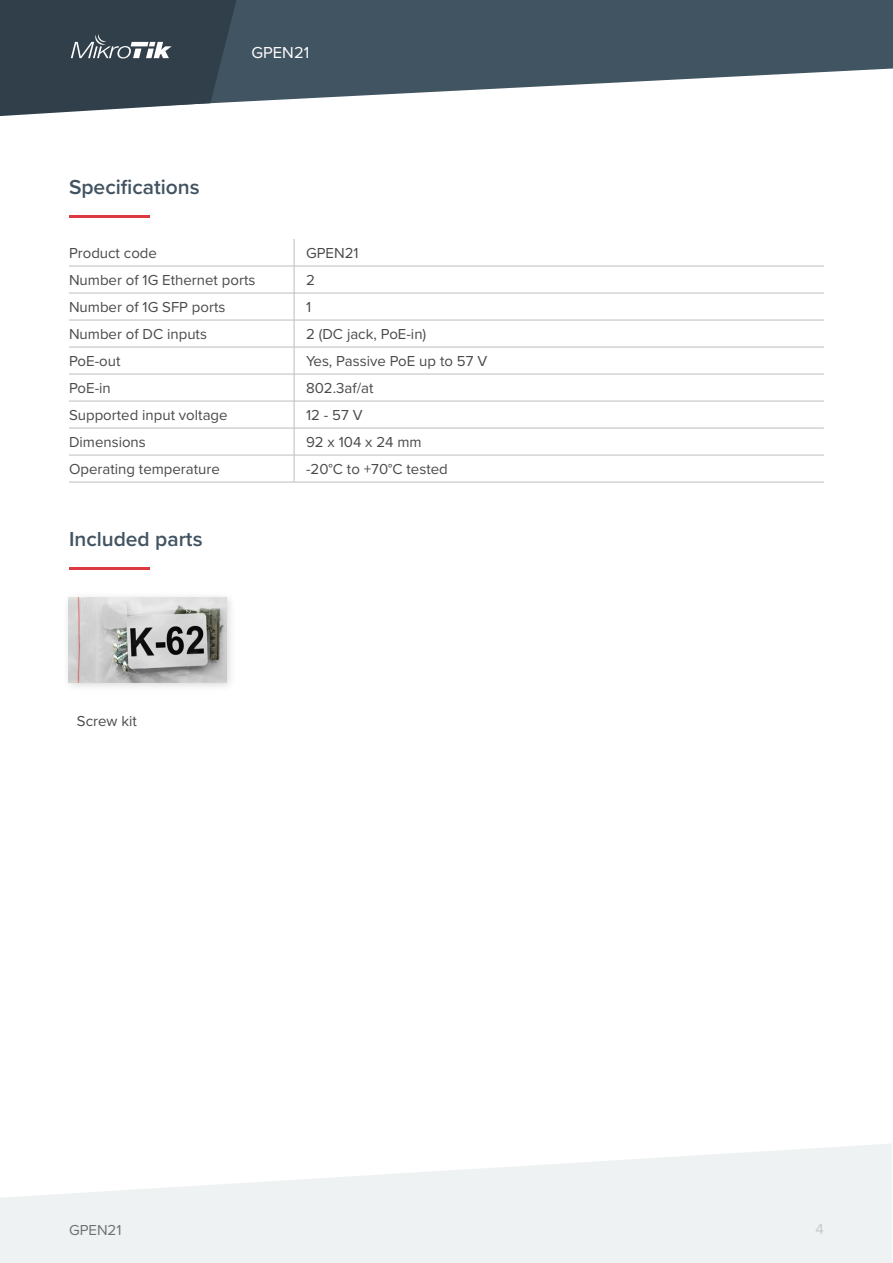
<style>
.page{position:relative;width:893px;height:1263px;background:#fff}
.page>*{position:absolute;margin:0;border:0;box-sizing:border-box;transform-origin:0 0}
.Mazie_virsraksti_201{font:600 21px "Proxima Nova";color:#425361}
.t1{font:16.5px "Proxima Nova";color:#fff}
.Tabulu_teksts_2019{font:15px "Proxima Nova";color:#4a4a4a}
.t2{font:15px "Proxima Nova";color:#6f7070}
.t3{font:15px "Proxima Nova";color:#c7c8ca}
</style>
<div class="page">
<svg style="left:236px;top:0;width:657px;height:102px;fill:#415462"></svg>
<svg style="left:0;top:1144px;width:892px;height:119px;fill:#eff2f3"></svg>
<svg style="left:0;top:0;width:236px;height:116px;background:#43505a"></svg>
<hr style="left:69px;top:266px;width:225px;height:1px;background:#bcbdc0">
<hr style="left:294px;top:266px;width:530px;height:1px;background:#bcbdc0">
<hr style="left:69px;top:293px;width:225px;height:1px;background:#bcbdc0">
<hr style="left:294px;top:293px;width:530px;height:1px;background:#bcbdc0">
<hr style="left:69px;top:320px;width:225px;height:1px;background:#bcbdc0">
<hr style="left:294px;top:320px;width:530px;height:1px;background:#bcbdc0">
<hr style="left:69px;top:347px;width:225px;height:1px;background:#bcbdc0">
<hr style="left:294px;top:347px;width:530px;height:1px;background:#bcbdc0">
<hr style="left:69px;top:374px;width:225px;height:1px;background:#bcbdc0">
<hr style="left:294px;top:374px;width:530px;height:1px;background:#bcbdc0">
<hr style="left:69px;top:401px;width:225px;height:1px;background:#bcbdc0">
<hr style="left:294px;top:401px;width:530px;height:1px;background:#bcbdc0">
<hr style="left:69px;top:428px;width:225px;height:1px;background:#bcbdc0">
<hr style="left:294px;top:428px;width:530px;height:1px;background:#bcbdc0">
<hr style="left:69px;top:455px;width:225px;height:1px;background:#bcbdc0">
<hr style="left:294px;top:455px;width:530px;height:1px;background:#bcbdc0">
<svg style="left:294px;top:239px;width:1px;height:243px"></svg>
<hr style="left:69px;top:482px;width:225px;height:1px;background:#bcbdc0">
<hr style="left:294px;top:482px;width:530px;height:1px;background:#bcbdc0">
<hr style="left:69px;top:215px;width:81px;height:2px;background:#db3b40">
<hr style="left:69px;top:567px;width:81px;height:2px;background:#db3b40">
<div style="left:62px;top:591px;width:174px;height:101px;background:#231f20;opacity:.18"></div>
<img style="left:69px;top:597px;width:157px;height:85px">
<p class="Mazie_virsraksti_201" style="left:69px;top:171px;width:132px">Specifications</p>
<p class="t1" style="left:251px;top:40px;width:59px">GPEN21</p>
<p class="Tabulu_teksts_2019" style="left:69px;top:242px;width:90px">Product code</p>
<p class="Tabulu_teksts_2019" style="left:306px;top:242px;width:54px">GPEN21</p>
<p class="Tabulu_teksts_2019" style="left:69px;top:269px;width:188px">Number of 1G Ethernet ports</p>
<p class="Tabulu_teksts_2019" style="left:306px;top:269px;width:10px">2</p>
<p class="Tabulu_teksts_2019" style="left:69px;top:296px;width:158px">Number of 1G SFP ports</p>
<p class="Tabulu_teksts_2019" style="left:306px;top:296px;width:7px">1</p>
<p class="Tabulu_teksts_2019" style="left:69px;top:323px;width:139px">Number of DC inputs</p>
<p class="Tabulu_teksts_2019" style="left:306px;top:323px;width:122px">2 (DC jack, PoE-in)</p>
<p class="Tabulu_teksts_2019" style="left:69px;top:350px;width:53px">PoE-out</p>
<p class="Tabulu_teksts_2019" style="left:306px;top:350px;width:183px">Yes, Passive PoE up to 57 V</p>
<p class="Tabulu_teksts_2019" style="left:69px;top:377px;width:43px">PoE-in</p>
<p class="Tabulu_teksts_2019" style="left:306px;top:377px;width:69px">802.3af/at</p>
<p class="Tabulu_teksts_2019" style="left:69px;top:404px;width:160px">Supported input voltage</p>
<p class="Tabulu_teksts_2019" style="left:306px;top:404px;width:58px">12 - 57 V</p>
<p class="Tabulu_teksts_2019" style="left:69px;top:431px;width:78px">Dimensions</p>
<p class="Tabulu_teksts_2019" style="left:306px;top:431px;width:117px">92 x 104 x 24 mm</p>
<p class="Tabulu_teksts_2019" style="left:69px;top:458px;width:152px">Operating temperature</p>
<p class="Tabulu_teksts_2019" style="left:306px;top:458px;width:143px">-20°C to +70°C tested</p>
<p class="Mazie_virsraksti_201" style="left:69px;top:523px;width:135px">Included parts</p>
<p class="Tabulu_teksts_2019" style="left:77px;top:709px;width:61px">Screw kit</p>
<p class="t2" style="left:69px;top:1218px;width:54px">GPEN21</p>
<p class="t3" style="left:816px;top:1218px;width:10px">4</p>
</div>
